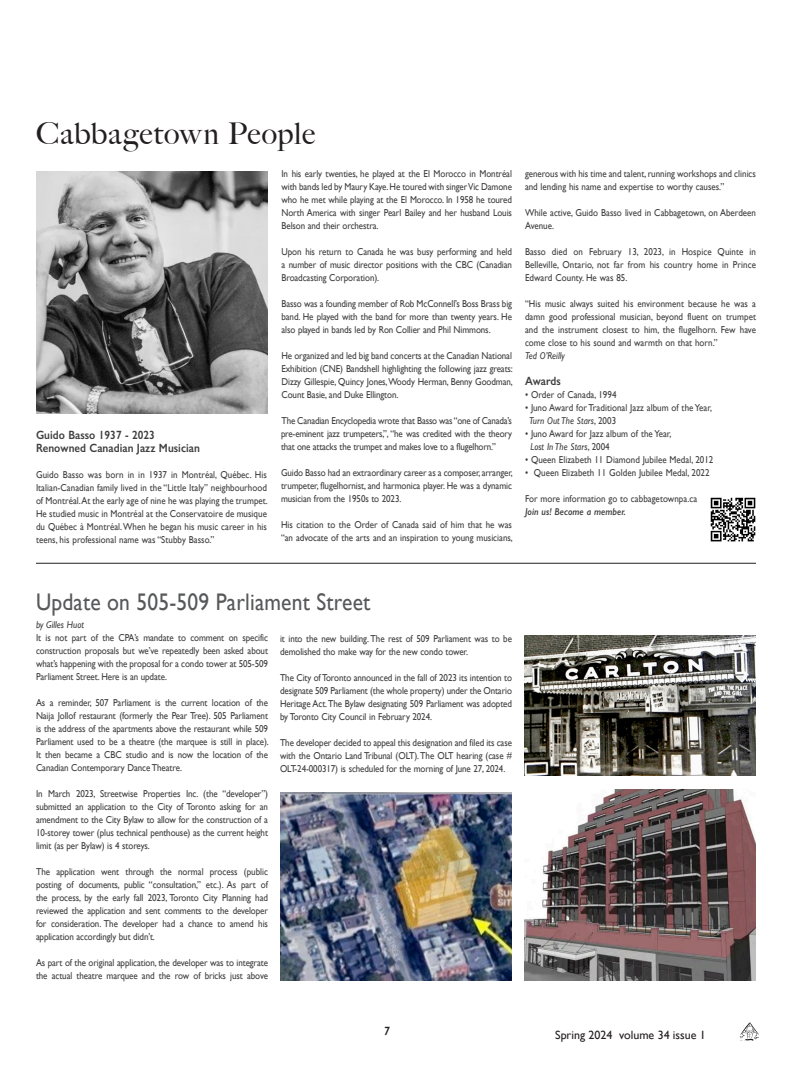
<style>
.page{position:relative;width:792px;height:1080px;background:#fff}
.page>*{position:absolute;margin:0;border:0;box-sizing:border-box;transform-origin:0 0}
.Big_Caslon_Head{font:500 30px "Big Caslon";letter-spacing:.025em;color:#231f20}
.Heading{font:24px "Gill Sans";letter-spacing:.01em;color:#57585a;scale:.9 1}
.text{font:600 12px "Gill Sans";letter-spacing:.005em;color:#3e3e3f;scale:.9 1}
.t1{font:12px "Gill Sans";color:#231f20}
.text_heading{font:600 12px "Gill Sans";letter-spacing:.005em;color:#3e3e3f;scale:.9 1}
.t2{font:italic 600 12px "Gill Sans";color:#231f20}
.text-2{font:10px/13px "Gill Sans";letter-spacing:-.01em;color:#3e3e3f;text-align:justify;scale:.9 1}
.text-3{font:italic 10px "Gill Sans";letter-spacing:.005em;color:#3e3e3f;scale:.9 1}
.caption_credit{font:italic 10px "Gill Sans";letter-spacing:.005em;color:#3e3e3f;scale:.9 1}
.text-4{font:italic 600 10px "Gill Sans";letter-spacing:.005em;color:#3e3e3f;scale:.9 1}
.s1{font-style:normal}
</style>
<div class="page">
<svg style="left:740px;top:1022px;width:19px;height:18px"></svg>
<img style="left:710px;top:497px;width:46px;height:45px">
<img style="left:36px;top:171px;width:232px;height:243px">
<hr style="left:36px;top:563px;width:720px;height:1px;background:#231f20">
<img style="left:280px;top:792px;width:232px;height:189px">
<img style="left:524px;top:789px;width:232px;height:192px">
<img style="left:524px;top:635px;width:232px;height:140px">
<p class="Big_Caslon_Head" style="left:36px;top:109px;width:281px">Cabbagetown People</p>
<p class="text" style="left:36px;top:428px;width:134px">Guido Basso 1937 - 2023</p>
<p class="text" style="left:36px;top:441px;width:184px">Renowned Canadian Jazz Musician</p>
<p class="text-2" style="left:36px;top:468px;width:259px">Guido Basso was born in in 1937 in Montréal, Québec. His Italian-Canadian family lived in the “Little Italy” neighbourhood of Montréal.At the early age of nine he was playing the trumpet.<br>He studied music in Montréal at the Conservatoire de musique du Québec à Montréal. When he began his music career in his teens, his professional name was “Stubby Basso.”</p>
<p class="text-2" style="left:282px;top:167px;width:258px">In his early twenties, he played at the El Morocco in Montréal with bands led by Maury Kaye. He toured with singer Vic Damone who he met while playing at the El Morocco. In 1958 he toured North America with singer Pearl Bailey and her husband Louis Belson and their orchestra.</p>
<p class="text-2" style="left:282px;top:245px;width:258px">Upon his return to Canada he was busy performing and held a number of music director positions with the CBC (Canadian Broadcasting Corporation).</p>
<p class="text-2" style="left:282px;top:297px;width:258px">Basso was a founding member of Rob McConnell’s Boss Brass big band. He played with the band for more than twenty years. He also played in bands led by Ron Collier and Phil Nimmons.</p>
<p class="text-2" style="left:282px;top:349px;width:259px">He organized and led big band concerts at the Canadian National Exhibition (CNE) Bandshell highlighting the following jazz greats:<br>Dizzy Gillespie, Quincy Jones, Woody Herman, Benny Goodman, Count Basie, and Duke Ellington.</p>
<p class="text-2" style="left:281px;top:414px;width:258px">The Canadian Encyclopedia wrote that Basso was “one of Canada’s pre-eminent jazz trumpeters,”, “he was credited with the theory that one attacks the trumpet and makes love to a flugelhorn.”</p>
<p class="text-2" style="left:281px;top:466px;width:259px">Guido Basso had an extraordinary career as a composer, arranger, trumpeter, flugelhornist, and harmonica player. He was a dynamic musician from the 1950s to 2023.</p>
<p class="text-2" style="left:281px;top:518px;width:259px">His citation to the Order of Canada said of him that he was “an advocate of the arts and an inspiration to young musicians,</p>
<p class="text-2" style="left:525px;top:167px;width:258px">generous with his time and talent, running workshops and clinics and lending his name and expertise to worthy causes.”</p>
<p class="text-2" style="left:525px;top:206px;width:258px">While active, Guido Basso lived in Cabbagetown, on Aberdeen<br>Avenue.</p>
<p class="text-2" style="left:525px;top:245px;width:258px">Basso died on February 13, 2023, in Hospice Quinte in Belleville, Ontario, not far from his country home in Prince Edward County. He was 85.</p>
<p class="text-2" style="left:525px;top:297px;width:258px">“His music always suited his environment because he was a damn good professional musician, beyond fluent on trumpet and the instrument closest to him, the flugelhorn. Few have come close to his sound and warmth on that horn.”</p>
<p class="caption_credit" style="left:525px;top:350px;width:46px">Ted O’Reilly</p>
<p class="text_heading" style="left:525px;top:373px;width:41px">Awards</p>
<p class="text-2" style="left:525px;top:388px;width:103px">• Order of Canada, 1994</p>
<p class="text-2" style="left:525px;top:401px;width:209px">• Juno Award for Traditional Jazz album of the Year,</p>
<p class="text-3" style="left:529px;top:415px;width:98px">Turn Out The Stars<span class="s1">, 2003</span></p>
<p class="text-2" style="left:525px;top:427px;width:164px">• Juno Award for Jazz album of the Year,</p>
<p class="text-3" style="left:531px;top:441px;width:89px">Lost In The Stars<span class="s1">, 2004</span></p>
<p class="text-2" style="left:525px;top:453px;width:211px">• Queen Elizabeth 11 Diamond Jubilee Medal, 2012</p>
<p class="text-2" style="left:525px;top:466px;width:207px">• Queen Elizabeth 11 Golden Jubilee Medal, 2022</p>
<p class="text-2" style="left:525px;top:492px;width:193px">For more information go to cabbagetownpa.ca</p>
<p class="text-4" style="left:525px;top:505px;width:114px">Join us! Become a member.</p>
<p class="Heading" style="left:36px;top:587px;width:373px">Update on 505-509 Parliament Street</p>
<p class="caption_credit" style="left:36px;top:618px;width:55px">by Gilles Huot</p>
<p class="text-2" style="left:36px;top:631px;width:259px">It is not part of the CPA’s mandate to comment on specific construction proposals but we’ve repeatedly been asked about what’s happening with the proposal for a condo tower at 505-509<br>Parliament Street. Here is an update.</p>
<p class="text-2" style="left:36px;top:696px;width:260px">As a reminder, 507 Parliament is the current location of the Naija Jollof restaurant (formerly the Pear Tree). 505 Parliament is the address of the apartments above the restaurant while 509<br>Parliament used to be a theatre (the marquee is still in place).<br>It then became a CBC studio and is now the location of the Canadian Contemporary Dance Theatre.</p>
<p class="text-2" style="left:36px;top:787px;width:259px">In March 2023, Streetwise Properties Inc. (the “developer”) submitted an application to the City of Toronto asking for an amendment to the City Bylaw to allow for the construction of a 10-storey tower (plus technical penthouse) as the current height limit (as per Bylaw) is 4 storeys.</p>
<p class="text-2" style="left:36px;top:865px;width:259px">The application went through the normal process (public posting of documents, public “consultation,” etc.). As part of the process, by the early fall 2023, Toronto City Planning had reviewed the application and sent comments to the developer for consideration. The developer had a chance to amend his application accordingly but didn’t.</p>
<p class="text-2" style="left:36px;top:956px;width:259px">As part of the original application, the developer was to integrate the actual theatre marquee and the row of bricks just above</p>
<p class="text-2" style="left:280px;top:632px;width:259px">it into the new building. The rest of 509 Parliament was to be demolished tho make way for the new condo tower.</p>
<p class="text-2" style="left:280px;top:671px;width:259px">The City of Toronto announced in the fall of 2023 its intention to designate 509 Parliament (the whole property) under the Ontario Heritage Act. The Bylaw designating 509 Parliament was adopted by Toronto City Council in February 2024.</p>
<p class="text-2" style="left:280px;top:736px;width:259px">The developer decided to appeal this designation and filed its case with the Ontario Land Tribunal (OLT). The OLT hearing (case # OLT-24-000317) is scheduled for the morning of June 27, 2024.</p>
<p class="t2" style="left:384px;top:1024px;width:8px">7</p>
<p class="t1" style="left:555px;top:1028px;width:152px">Spring 2024 volume 34 issue 1</p>
</div>
